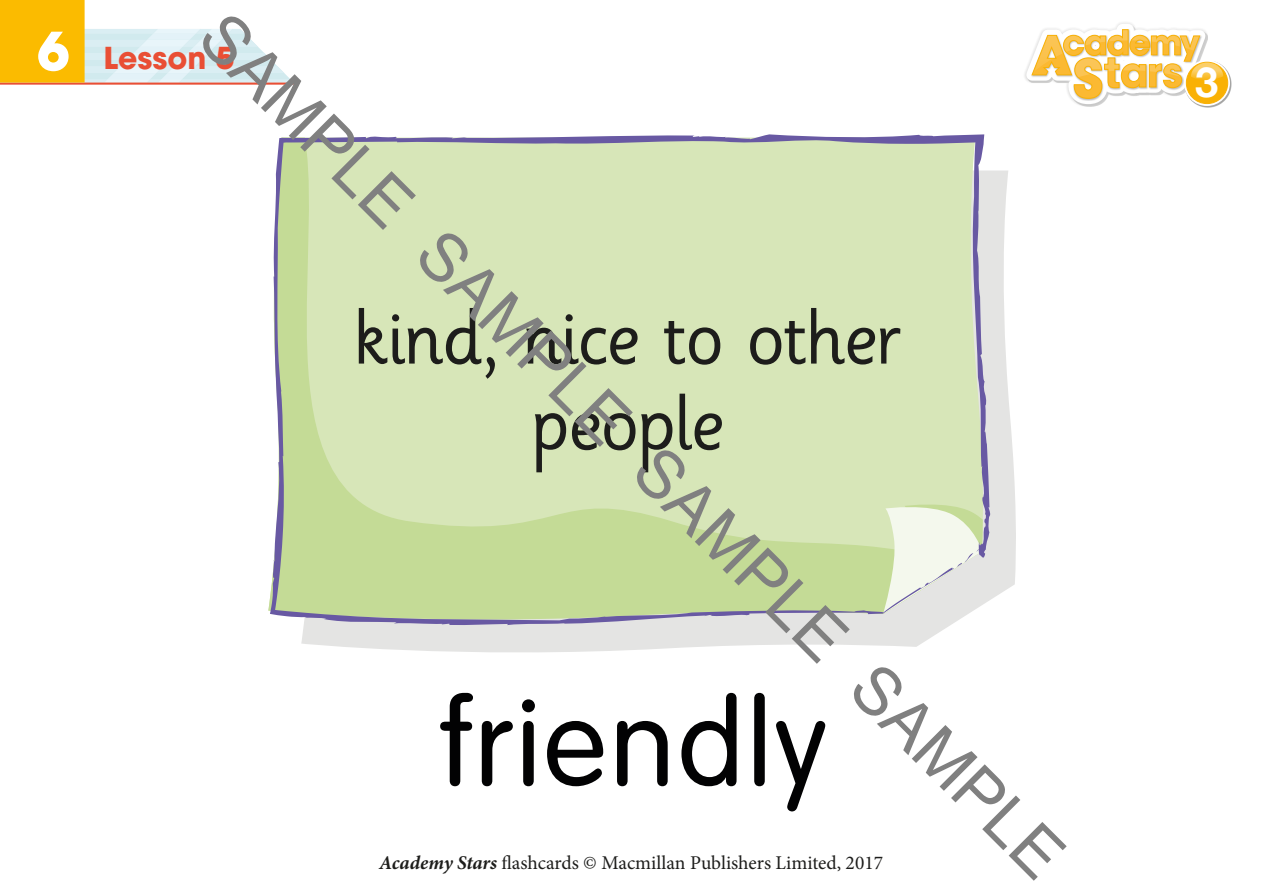
<style>
.page{position:relative;width:1263px;height:893px;background:#fff}
.page>*{position:absolute;margin:0;border:0;box-sizing:border-box;transform-origin:0 0}
._00_flashcard_text{font:300 120px "VAG Rounded Inf";letter-spacing:.025em;color:#020203}
._00_New_pic_dic_defi{font:79.5px/85.7px "Sassoon Infant Std";letter-spacing:-.03em;color:#1d1d1b;text-align:center}
.t1{font:66.45px "Arial";color:#808080}
.t2{font:700 52.5px "ITC Avant Garde Std";color:#fff}
.t3{font:700 41.55px "Helvetica Neue";color:#fff}
._00_Head__Lesson{font:700 30px "ITC Avant Garde Std";color:#e94f35}
.t4{font:19.5px "Minion Pro";color:#1d1d1b}
.s1{font-weight:700;font-style:italic}
</style>
<div class="page">
<svg style="left:85px;top:29px;width:209px;height:54px;background:#dfeff3"></svg>
<hr style="left:0;top:83px;width:294px;height:2px;background:#e94f35">
<div style="left:0;top:0;width:85px;height:83px;background:#fbbb00"></div>
<div style="left:1185px;top:61px;width:46px;height:46px;background:#1d1d1b;opacity:.4"></div>
<div style="left:1184px;top:60px;width:46px;height:46px;border:4px solid #fff;border-radius:50%"></div>
<div style="left:1186px;top:62px;width:42px;height:42px;background:#f9b105;border-radius:50%"></div>
<div style="left:1186px;top:62px;width:42px;height:42px;border:1px solid #f9b105;border-radius:50%"></div>
<svg style="left:1024px;top:22px;width:199px;height:86px"></svg>
<svg style="left:301px;top:171px;width:715px;height:482px;fill:#e4e4e3"></svg>
<svg style="left:270px;top:134px;width:721px;height:491px;background:#d1e0b4"></svg>
<h3 class="t2" style="left:37px;top:17px;width:34px">6</h3>
<h3 class="t1" style="left:242px;top:-6px;width:1192px;rotate:45deg">SAMPLE SAMPLE SAMPLE SAMPLE</h3>
<p class="_00_Head__Lesson" style="left:104px;top:38px;width:132px">Lesson 5</p>
<p class="_00_New_pic_dic_defi" style="left:353px;top:295px;width:551px">kind, nice to other people</p>
<p class="_00_flashcard_text" style="left:439px;top:675px;width:389px">friendly</p>
<p class="t4" style="left:379px;top:850px;width:505px"><span class="s1">Academy Stars</span> flashcards © Macmillan Publishers Limited, 2017</p>
<h3 class="t3" style="left:1195px;top:50px;width:25px">3</h3>
</div>
